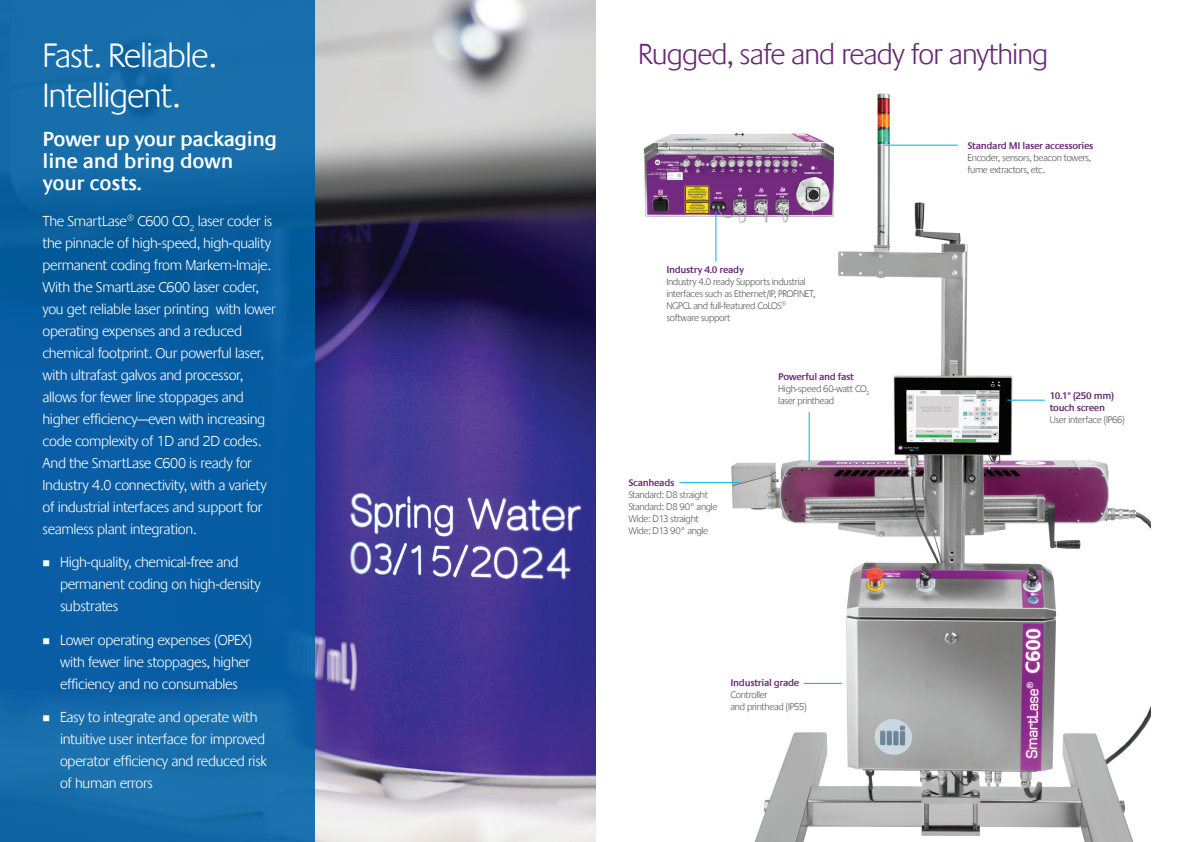
<style>
.page{position:relative;width:1191px;height:842px;background:#fff}
.page>*{position:absolute;margin:0;border:0;box-sizing:border-box;transform-origin:0 0}
.t1{font:300 35px/40px "Praxis LT";letter-spacing:-.03em;color:#fff}
.t2{font:300 30px "Praxis LT";letter-spacing:-.025em;color:#692875}
.t3{font:600 21px/22px "Praxis LT";letter-spacing:-.02em;color:#fff}
.t4{font:300 15px/22px "Praxis LT";letter-spacing:-.02em;color:#fff}
.t5{font:300 10px/12px "Praxis LT";letter-spacing:-.03em;color:#57585a}
.t6{font:600 10px/12px "Praxis LT";letter-spacing:-.03em;color:#672773}
.s1{font-weight:600;color:#672773}
</style>
<div class="page">
<img style="left:315px;top:0;width:280px;height:842px">
<img style="left:699px;top:93px;width:451px;height:749px">
<hr style="left:1007px;top:400px;width:37px;height:1px;background:#00b3e4">
<hr style="left:884px;top:145px;width:73px;height:1px;background:#00b3e4">
<hr style="left:679px;top:482px;width:61px;height:1px;background:#00b3e4">
<hr style="left:804px;top:683px;width:38px;height:1px;background:#00b3e4">
<svg style="left:0;top:0;width:315px;height:842px;background:#0d63a4"></svg>
<img style="left:643px;top:127px;width:190px;height:100px">
<hr style="left:809px;top:412px;width:1px;height:50px;background:#00b3e4">
<hr style="left:715px;top:212px;width:1px;height:50px;background:#00b3e4">
<h1 class="t1" style="left:43px;top:36px;width:176px">Fast. Reliable.<br>Intelligent.</h1>
<h3 class="t3" style="left:43px;top:129px;width:236px">Power up your packaging line and bring down your costs.</h3>
<p class="t4" style="left:43px;top:210px;width:235px">The SmartLase® C600 CO<sub>2</sub> laser coder is the pinnacle of high-speed, high-quality permanent coding from Markem-Imaje.<br>With the SmartLase C600 laser coder, you get reliable laser printing with lower operating expenses and a reduced chemical footprint. Our powerful laser, with ultrafast galvos and processor, allows for fewer line stoppages and higher efficiency—even with increasing code complexity of 1D and 2D codes.<br>And the SmartLase C600 is ready for Industry 4.0 connectivity, with a variety of industrial interfaces and support for seamless plant integration.</p>
<p class="t4" style="left:60px;top:552px;width:202px;text-indent:-18px">■ High-quality, chemical-free and permanent coding on high-density substrates</p>
<p class="t4" style="left:60px;top:629px;width:194px;text-indent:-18px">■ Lower operating expenses (OPEX) with fewer line stoppages, higher efficiency and no consumables</p>
<p class="t4" style="left:60px;top:706px;width:208px;text-indent:-18px">■ Easy to integrate and operate with intuitive user interface for improved operator efficiency and reduced risk of human errors</p>
<h2 class="t2" style="left:638px;top:38px;width:412px">Rugged, safe and ready for anything</h2>
<p class="t6" style="left:666px;top:264px;width:79px">Industry 4.0 ready</p>
<p class="t5" style="left:666px;top:276px;width:150px">Industry 4.0 ready Supports industrial interfaces such as Ethernet/IP, PROFINET, NGPCL and full-featured CoLOS® software support</p>
<p class="t6" style="left:628px;top:476px;width:48px">Scanheads</p>
<p class="t5" style="left:628px;top:488px;width:91px">Standard: D8 straight<br>Standard: D8 90° angle<br>Wide: D13 straight<br>Wide: D13 90° angle</p>
<p class="t5" style="left:778px;top:371px;width:93px"><span class="s1">Powerful and fast<br></span>High-speed 60-watt CO<sub>2 </sub>laser printhead</p>
<p class="t6" style="left:730px;top:677px;width:70px">Industrial grade</p>
<p class="t5" style="left:730px;top:689px;width:78px">Controller<br>and printhead (IP55)</p>
<p class="t6" style="left:967px;top:140px;width:127px">Standard MI laser accessories</p>
<p class="t5" style="left:967px;top:152px;width:125px">Encoder, sensors, beacon towers, fume extractors, etc.</p>
<p class="t6" style="left:1049px;top:390px;width:66px">10.1" (250 mm) touch screen</p>
<p class="t5" style="left:1049px;top:414px;width:77px">User interface (IP66)</p>
</div>
